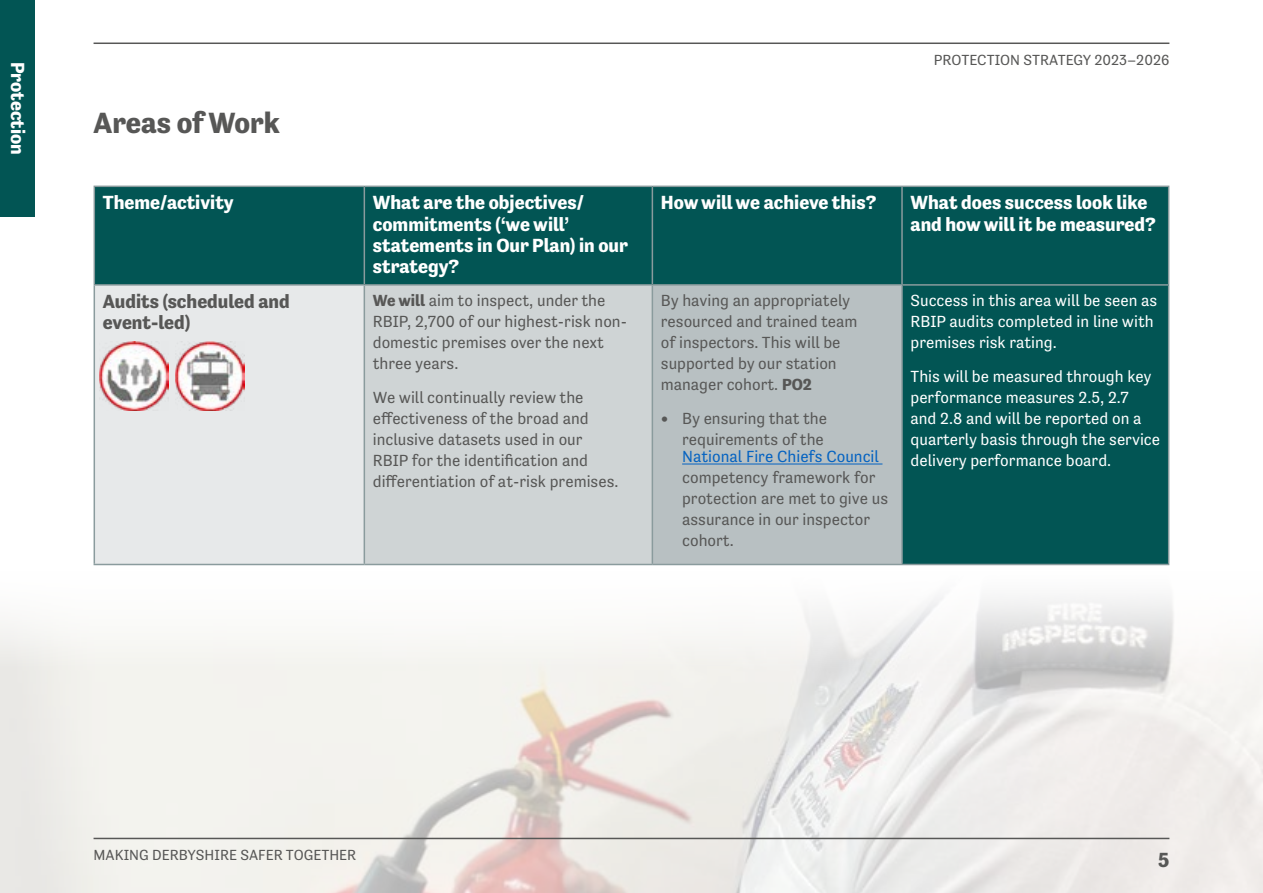
<style>
.page{position:relative;width:1263px;height:893px;background:#fff}
.page>*{position:absolute;margin:0;border:0;box-sizing:border-box;transform-origin:0 0}
.t1{font:700 30px "Tenso";color:#575756}
.t2{font:700 21px "Tenso";color:#575756}
.t3{font:700 19.5px/21px "Tenso";color:#fff}
.t4{font:700 19.5px/21px "Tenso";color:#575756}
.t5{font:16.5px/21px "Tenso";color:#575756}
.t6{font:16.5px/21px "Tenso";color:#fff}
.t7{font:15px "Tenso";color:#575756}
.s1{font-weight:700}
.s2{color:#0563c1}
</style>
<div class="page">
<img style="left:0;top:668px;width:1262px;height:225px">
<hr style="left:94px;top:838px;width:1075px;height:1px;background:#575756">
<hr style="left:94px;top:43px;width:1075px;height:1px;background:#575756">
<div style="left:0;top:0;width:34px;height:217px;background:#025554"></div>
<div style="left:902px;top:285px;width:267px;height:279px;background:#025554"></div>
<div style="left:94px;top:285px;width:270px;height:279px;background:#e7e9ea"></div>
<div style="left:364px;top:285px;width:288px;height:279px;background:#cfd4d5"></div>
<div style="left:652px;top:285px;width:250px;height:279px;background:#b8c0c2"></div>
<div style="left:94px;top:186px;width:270px;height:99px;background:#025554"></div>
<div style="left:364px;top:186px;width:288px;height:99px;background:#025554"></div>
<div style="left:652px;top:186px;width:250px;height:99px;background:#025554"></div>
<div style="left:902px;top:186px;width:267px;height:99px;background:#025554"></div>
<hr style="left:94px;top:186px;width:270px;height:1px;background:#8a9b9d">
<hr style="left:94px;top:187px;width:1px;height:97px;background:#8a9b9d">
<hr style="left:364px;top:186px;width:288px;height:1px;background:#8a9b9d">
<hr style="left:364px;top:187px;width:1px;height:97px;background:#8a9b9d">
<hr style="left:652px;top:186px;width:250px;height:1px;background:#8a9b9d">
<hr style="left:652px;top:187px;width:1px;height:97px;background:#8a9b9d">
<hr style="left:902px;top:186px;width:267px;height:1px;background:#8a9b9d">
<hr style="left:901px;top:187px;width:2px;height:97px;background:#8a9b9d">
<hr style="left:1168px;top:187px;width:1px;height:97px;background:#8a9b9d">
<hr style="left:94px;top:284px;width:270px;height:2px;background:#8a9b9d">
<hr style="left:94px;top:286px;width:1px;height:278px;background:#8a9b9d">
<hr style="left:364px;top:284px;width:288px;height:2px;background:#8a9b9d">
<hr style="left:364px;top:286px;width:1px;height:278px;background:#8a9b9d">
<hr style="left:652px;top:284px;width:250px;height:2px;background:#8a9b9d">
<hr style="left:652px;top:286px;width:1px;height:278px;background:#8a9b9d">
<hr style="left:902px;top:284px;width:267px;height:2px;background:#8a9b9d">
<hr style="left:901px;top:286px;width:2px;height:278px;background:#8a9b9d">
<hr style="left:1168px;top:286px;width:1px;height:278px;background:#8a9b9d">
<hr style="left:94px;top:564px;width:270px;height:1px;background:#8a9b9d">
<hr style="left:364px;top:564px;width:288px;height:1px;background:#8a9b9d">
<hr style="left:652px;top:564px;width:250px;height:1px;background:#8a9b9d">
<hr style="left:902px;top:564px;width:267px;height:1px;background:#8a9b9d">
<hr style="left:682px;top:464px;width:200px;height:1px;background:#0563c1">
<img style="left:100px;top:341px;width:69px;height:69px">
<img style="left:175px;top:341px;width:69px;height:69px">
<p class="t3" style="left:28px;top:62px;width:95px;rotate:90deg">Protection</p>
<p class="t1" style="left:94px;top:106px;width:188px">Areas of Work</p>
<p class="t7" style="left:934px;top:52px;width:237px">PROTECTION STRATEGY 2023–2026</p>
<p class="t3" style="left:103px;top:192px;width:132px">Theme/activity</p>
<p class="t3" style="left:373px;top:192px;width:257px">What are the objectives/ commitments (‘we will’ statements in Our Plan) in our strategy?</p>
<p class="t3" style="left:661px;top:192px;width:217px">How will we achieve this?</p>
<p class="t3" style="left:910px;top:192px;width:247px">What does success look like and how will it be measured?</p>
<p class="t4" style="left:103px;top:291px;width:188px">Audits (scheduled and event-led)</p>
<p class="t5" style="left:373px;top:290px;width:256px"><span class="s1">We will</span> aim to inspect, under the<br>RBIP, 2,700 of our highest-risk non&shy;domestic premises over the next three years.</p>
<p class="t5" style="left:373px;top:386px;width:247px">We will continually review the efectiveness of the broad and inclusive datasets used in our<br>RBIP for the identifcation and diferentiation of at-risk premises.</p>
<p class="t5" style="left:661px;top:290px;width:198px">By having an appropriately resourced and trained team of inspectors. This will be supported by our station manager cohort. <span class="s1">PO2</span></p>
<p class="t5" style="left:661px;top:407px;width:168px;text-align:right">• By ensuring that the requirements of the</p>
<p class="t5" style="left:682px;top:446px;width:207px"><span class="s2">National Fire Chiefs Council </span>competency framework for protection are met to give us assurance in our inspector cohort.</p>
<p class="t6" style="left:910px;top:290px;width:248px">Success in this area will be seen as<br>RBIP audits completed in line with premises risk rating.</p>
<p class="t6" style="left:910px;top:365px;width:251px">This will be measured through key performance measures 2.5, 2.7<br>and 2.8 and will be reported on a quarterly basis through the service delivery performance board.</p>
<p class="t7" style="left:94px;top:846px;width:264px">MAKING DERBYSHIRE SAFER TOGETHER</p>
<p class="t2" style="left:1158px;top:848px;width:13px">5</p>
</div>
